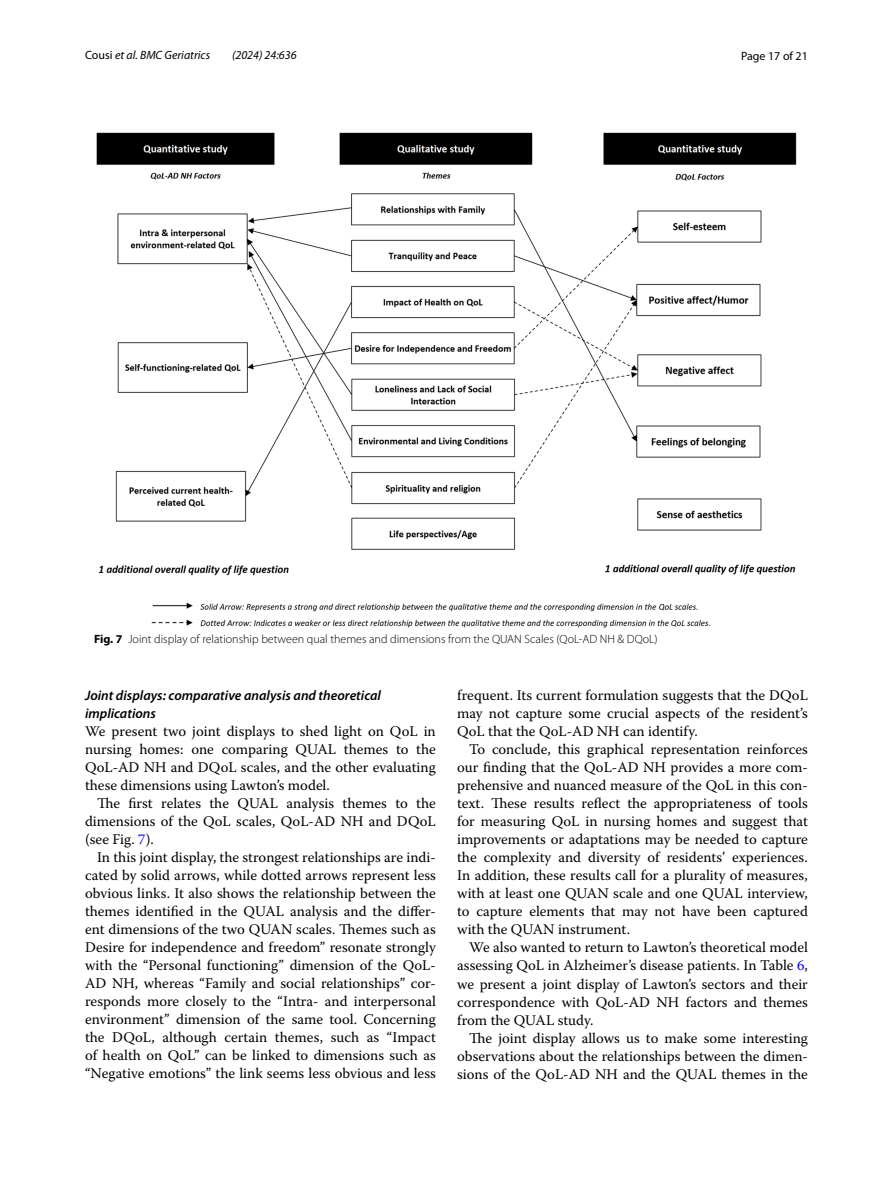
<style>
.page{position:relative;width:893px;height:1187px;background:#fff}
.page>*{position:absolute;margin:0;border:0;box-sizing:border-box;transform-origin:0 0}
.t1{font:14.7px/18px "Warnock Pro";color:#000;text-align:justify}
.t2{font:italic 600 13.8px/18px "Myriad Pro";color:#000}
.t3{font:300 12px "Myriad Pro";color:#000}
.t4{font:italic 12px "Myriad Pro";color:#000}
.t5{font:12px "Myriad Pro";color:#000}
.s1{font-style:normal}
.s2{font-weight:700}
.s3{color:#00f}
</style>
<div class="page">
<img style="left:96px;top:133px;width:701px;height:495px">
<p class="t4" style="left:85px;top:48px;width:127px"><span class="s1">Cousi</span> et al. BMC Geriatrics</p>
<p class="t4" style="left:232px;top:48px;width:66px">(2024) 24:636</p>
<p class="t5" style="left:741px;top:48px;width:68px">Page 17 of 21</p>
<p class="t3" style="left:94px;top:632px;width:565px"><span class="s2">Fig. 7</span> Joint display of relationship between qual themes and dimensions from the QUAN Scales (QoL-AD NH &amp; DQoL)</p>
<p class="t2" style="left:85px;top:686px;width:297px">Joint displays: comparative analysis and theoretical implications</p>
<p class="t1" style="left:85px;top:722px;width:352px">We present two joint displays to shed light on QoL in nursing homes: one comparing QUAL themes to the QoL-AD NH and DQoL scales, and the other evaluating these dimensions using Lawton’s model.</p>
<p class="t1" style="left:85px;top:794px;width:352px;text-indent:12px">The first relates the QUAL analysis themes to the dimensions of the QoL scales, QoL-AD NH and DQoL (see Fig. <span class="s3">7</span>).</p>
<p class="t1" style="left:85px;top:847px;width:352px;text-indent:12px">In this joint display, the strongest relationships are indi&shy;cated by solid arrows, while dotted arrows represent less obvious links. It also shows the relationship between the themes identified in the QUAL analysis and the differ&shy;ent dimensions of the two QUAN scales. Themes such as Desire for independence and freedom” resonate strongly with the “Personal functioning” dimension of the QoL-AD NH, whereas “Family and social relationships” cor&shy;responds more closely to the “Intra- and interpersonal environment” dimension of the same tool. Concerning the DQoL, although certain themes, such as “Impact of health on QoL” can be linked to dimensions such as “Negative emotions” the link seems less obvious and less</p>
<p class="t1" style="left:457px;top:686px;width:352px">frequent. Its current formulation suggests that the DQoL may not capture some crucial aspects of the resident’s QoL that the QoL-AD NH can identify.</p>
<p class="t1" style="left:457px;top:740px;width:352px;text-indent:12px">To conclude, this graphical representation reinforces our finding that the QoL-AD NH provides a more com&shy;prehensive and nuanced measure of the QoL in this con&shy;text. These results reflect the appropriateness of tools for measuring QoL in nursing homes and suggest that improvements or adaptations may be needed to capture the complexity and diversity of residents’ experiences.<br>In addition, these results call for a plurality of measures, with at least one QUAN scale and one QUAL interview, to capture elements that may not have been captured with the QUAN instrument.</p>
<p class="t1" style="left:457px;top:938px;width:352px;text-indent:12px">We also wanted to return to Lawton’s theoretical model assessing QoL in Alzheimer’s disease patients. In Table <span class="s3">6</span>, we present a joint display of Lawton’s sectors and their correspondence with QoL-AD NH factors and themes from the QUAL study.</p>
<p class="t1" style="left:457px;top:1028px;width:352px;text-indent:12px">The joint display allows us to make some interesting observations about the relationships between the dimen&shy;sions of the QoL-AD NH and the QUAL themes in the</p>
</div>
